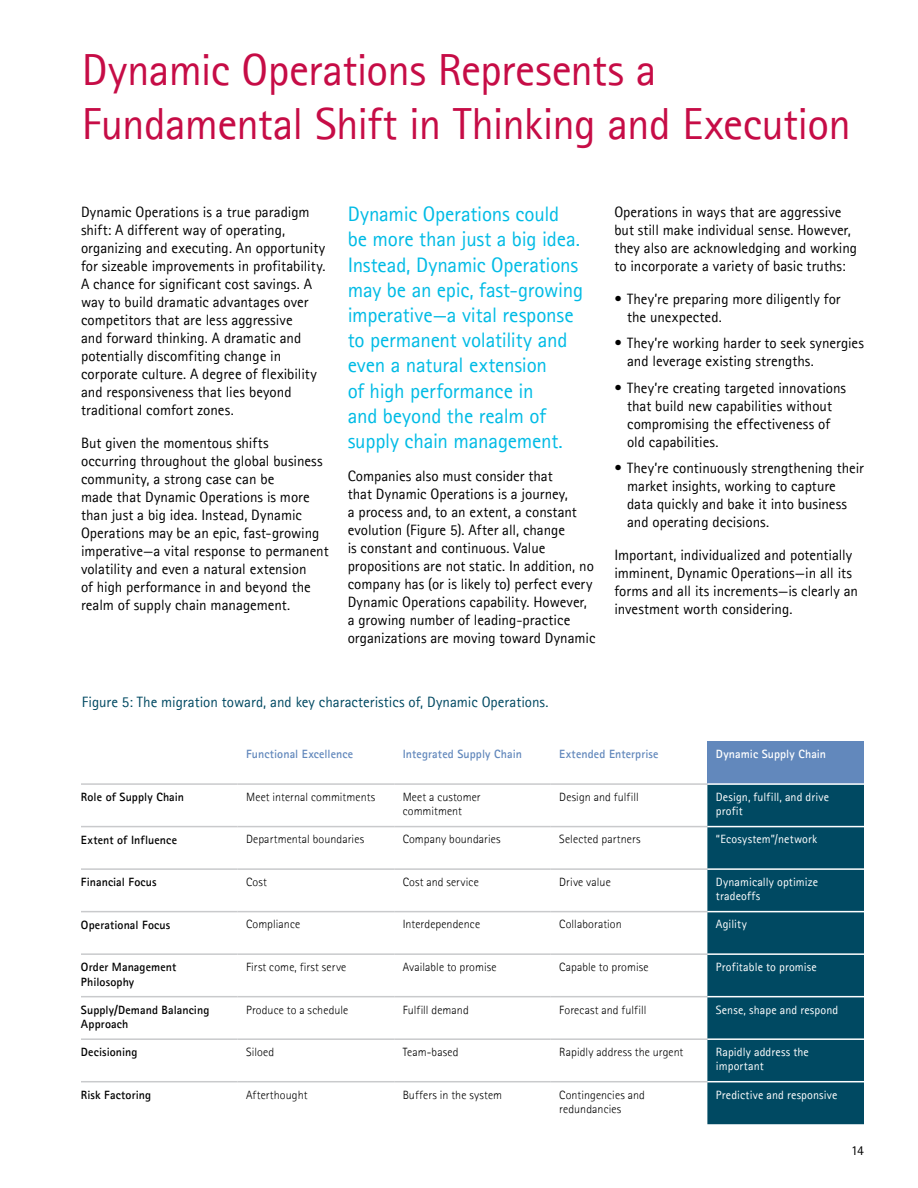
<style>
.page{position:relative;width:918px;height:1188px;background:#fff}
.page>*{position:absolute;margin:0;border:0;box-sizing:border-box;transform-origin:0 0}
.t1{font:45px/54px "Agfa Rotis Sans Serif";letter-spacing:-.015em;color:#c60c46}
.t2{font:21px/25.2px "Agfa Rotis Sans Serif";letter-spacing:-.01em;color:#00bbe5}
.t3{font:15px/18px "Agfa Rotis Sans Serif";color:#000}
.t4{font:15px "Agfa Rotis Sans Serif";color:#004962}
.t5{font:13.5px "Agfa Rotis Sans Serif";color:#000}
.t6{font:300 12px/14.4px "Agfa Rotis Sans Serif";letter-spacing:.01em;color:#000}
.t7{font:12px/14.4px "Agfa Rotis Sans Serif";letter-spacing:.01em;color:#fff}
.t8{font:700 12px/14.4px "Agfa Rotis Sans Serif";letter-spacing:.01em;color:#000}
.t9{font:700 12px "Agfa Rotis Sans Serif";letter-spacing:.01em;color:#6288bc}
.t10{font:700 12px "Agfa Rotis Sans Serif";letter-spacing:.005em;color:#fff}
</style>
<div class="page">
<div style="left:707px;top:742px;width:157px;height:42px;background:#6288bc"></div>
<div style="left:707px;top:785px;width:157px;height:339px;background:#004962"></div>
<hr style="left:81px;top:783px;width:157px;height:2px;background:#c9cacc">
<hr style="left:238px;top:783px;width:156px;height:2px;background:#c9cacc">
<hr style="left:394px;top:783px;width:157px;height:2px;background:#c9cacc">
<hr style="left:551px;top:783px;width:156px;height:2px;background:#c9cacc">
<hr style="left:81px;top:826px;width:157px;height:1px;background:#c9cacc">
<hr style="left:238px;top:826px;width:156px;height:1px;background:#c9cacc">
<hr style="left:394px;top:826px;width:157px;height:1px;background:#c9cacc">
<hr style="left:551px;top:826px;width:156px;height:1px;background:#c9cacc">
<hr style="left:81px;top:868px;width:157px;height:2px;background:#c9cacc">
<hr style="left:238px;top:868px;width:156px;height:2px;background:#c9cacc">
<hr style="left:394px;top:868px;width:157px;height:2px;background:#c9cacc">
<hr style="left:551px;top:868px;width:156px;height:2px;background:#c9cacc">
<hr style="left:81px;top:911px;width:157px;height:1px;background:#c9cacc">
<hr style="left:238px;top:911px;width:156px;height:1px;background:#c9cacc">
<hr style="left:394px;top:911px;width:157px;height:1px;background:#c9cacc">
<hr style="left:551px;top:911px;width:156px;height:1px;background:#c9cacc">
<hr style="left:81px;top:953px;width:157px;height:2px;background:#c9cacc">
<hr style="left:238px;top:953px;width:156px;height:2px;background:#c9cacc">
<hr style="left:394px;top:953px;width:157px;height:2px;background:#c9cacc">
<hr style="left:551px;top:953px;width:156px;height:2px;background:#c9cacc">
<hr style="left:81px;top:996px;width:157px;height:1px;background:#c9cacc">
<hr style="left:238px;top:996px;width:156px;height:1px;background:#c9cacc">
<hr style="left:394px;top:996px;width:157px;height:1px;background:#c9cacc">
<hr style="left:551px;top:996px;width:156px;height:1px;background:#c9cacc">
<hr style="left:81px;top:1038px;width:157px;height:2px;background:#c9cacc">
<hr style="left:238px;top:1038px;width:156px;height:2px;background:#c9cacc">
<hr style="left:394px;top:1038px;width:157px;height:2px;background:#c9cacc">
<hr style="left:551px;top:1038px;width:156px;height:2px;background:#c9cacc">
<hr style="left:81px;top:1081px;width:157px;height:1px;background:#c9cacc">
<hr style="left:238px;top:1081px;width:156px;height:1px;background:#c9cacc">
<hr style="left:394px;top:1081px;width:157px;height:1px;background:#c9cacc">
<hr style="left:551px;top:1081px;width:156px;height:1px;background:#c9cacc">
<hr style="left:707px;top:783px;width:157px;height:2px;background:#fff">
<hr style="left:707px;top:826px;width:157px;height:1px;background:#fff">
<hr style="left:707px;top:868px;width:157px;height:2px;background:#fff">
<hr style="left:707px;top:911px;width:157px;height:1px;background:#fff">
<hr style="left:707px;top:953px;width:157px;height:2px;background:#fff">
<hr style="left:707px;top:996px;width:157px;height:1px;background:#fff">
<hr style="left:707px;top:1038px;width:157px;height:2px;background:#fff">
<hr style="left:707px;top:1081px;width:157px;height:1px;background:#fff">
<h1 class="t1" style="left:82px;top:42px;width:771px">Dynamic Operations Represents a<br>Fundamental Shift in Thinking and Execution</h1>
<p class="t3" style="left:81px;top:203px;width:246px">Dynamic Operations is a true paradigm shift: A different way of operating, organizing and executing. An opportunity for sizeable improvements in profitability.<br>A chance for significant cost savings. A way to build dramatic advantages over competitors that are less aggressive<br>and forward thinking. A dramatic and potentially discomfiting change in corporate culture. A degree of flexibility and responsiveness that lies beyond traditional comfort zones.</p>
<p class="t3" style="left:81px;top:434px;width:249px">But given the momentous shifts<br>occurring throughout the global business community, a strong case can be<br>made that Dynamic Operations is more than just a big idea. Instead, Dynamic Operations may be an epic, fast-growing imperative—a vital response to permanent volatility and even a natural extension<br>of high performance in and beyond the realm of supply chain management.</p>
<p class="t2" style="left:348px;top:201px;width:237px">Dynamic Operations could be more than just a big idea.<br>Instead, Dynamic Operations may be an epic, fast-growing imperative—a vital response to permanent volatility and even a natural extension<br>of high performance in<br>and beyond the realm of supply chain management.</p>
<p class="t3" style="left:348px;top:467px;width:249px">Companies also must consider that<br>that Dynamic Operations is a journey,<br>a process and, to an extent, a constant evolution (Figure 5). After all, change<br>is constant and continuous. Value propositions are not static. In addition, no company has (or is likely to) perfect every Dynamic Operations capability. However, a growing number of leading-practice organizations are moving toward Dynamic</p>
<p class="t3" style="left:614px;top:203px;width:244px">Operations in ways that are aggressive but still make individual sense. However, they also are acknowledging and working to incorporate a variety of basic truths:</p>
<p class="t3" style="left:627px;top:290px;width:215px;text-indent:-13px">• They’re preparing more diligently for the unexpected.</p>
<p class="t3" style="left:627px;top:334px;width:238px;text-indent:-13px">• They’re working harder to seek synergies and leverage existing strengths.</p>
<p class="t3" style="left:627px;top:379px;width:221px;text-indent:-13px">• They’re creating targeted innovations that build new capabilities without compromising the effectiveness of old capabilities.</p>
<p class="t3" style="left:627px;top:459px;width:238px;text-indent:-13px">• They’re continuously strengthening their market insights, working to capture data quickly and bake it into business and operating decisions.</p>
<p class="t3" style="left:614px;top:546px;width:245px">Important, individualized and potentially imminent, Dynamic Operations—in all its forms and all its increments—is clearly an investment worth considering.</p>
<p class="t4" style="left:82px;top:693px;width:468px">Figure 5: The migration toward, and key characteristics of, Dynamic Operations.</p>
<p class="t9" style="left:246px;top:747px;width:109px">Functional Excellence</p>
<p class="t9" style="left:403px;top:747px;width:121px">Integrated Supply Chain</p>
<p class="t9" style="left:559px;top:747px;width:101px">Extended Enterprise</p>
<p class="t10" style="left:716px;top:747px;width:112px">Dynamic Supply Chain</p>
<p class="t8" style="left:81px;top:790px;width:105px">Role of Supply Chain</p>
<p class="t6" style="left:246px;top:789px;width:131px">Meet internal commitments</p>
<p class="t6" style="left:403px;top:789px;width:80px">Meet a customer commitment</p>
<p class="t6" style="left:559px;top:789px;width:81px">Design and fulfill</p>
<p class="t7" style="left:716px;top:789px;width:115px">Design, fulfill, and drive profit</p>
<p class="t8" style="left:81px;top:832px;width:98px">Extent of Influence</p>
<p class="t6" style="left:246px;top:832px;width:120px">Departmental boundaries</p>
<p class="t6" style="left:403px;top:832px;width:99px">Company boundaries</p>
<p class="t6" style="left:559px;top:832px;width:83px">Selected partners</p>
<p class="t7" style="left:716px;top:832px;width:103px">“Ecosystem”/network</p>
<p class="t8" style="left:81px;top:875px;width:77px">Financial Focus</p>
<p class="t6" style="left:246px;top:874px;width:22px">Cost</p>
<p class="t6" style="left:403px;top:874px;width:78px">Cost and service</p>
<p class="t6" style="left:559px;top:874px;width:53px">Drive value</p>
<p class="t7" style="left:716px;top:875px;width:104px">Dynamically optimize tradeoffs</p>
<p class="t8" style="left:81px;top:917px;width:91px">Operational Focus</p>
<p class="t6" style="left:246px;top:917px;width:56px">Compliance</p>
<p class="t6" style="left:403px;top:917px;width:79px">Interdependence</p>
<p class="t6" style="left:559px;top:917px;width:64px">Collaboration</p>
<p class="t7" style="left:716px;top:917px;width:32px">Agility</p>
<p class="t8" style="left:81px;top:960px;width:97px">Order Management<br>Philosophy</p>
<p class="t6" style="left:246px;top:960px;width:102px">First come, first serve</p>
<p class="t6" style="left:403px;top:960px;width:95px">Available to promise</p>
<p class="t6" style="left:559px;top:960px;width:91px">Capable to promise</p>
<p class="t7" style="left:716px;top:960px;width:102px">Profitable to promise</p>
<p class="t8" style="left:81px;top:1002px;width:130px">Supply/Demand Balancing<br>Approach</p>
<p class="t6" style="left:246px;top:1002px;width:104px">Produce to a schedule</p>
<p class="t6" style="left:403px;top:1002px;width:68px">Fulfill demand</p>
<p class="t6" style="left:559px;top:1002px;width:89px">Forecast and fulfill</p>
<p class="t7" style="left:716px;top:1002px;width:124px">Sense, shape and respond</p>
<p class="t8" style="left:81px;top:1045px;width:58px">Decisioning</p>
<p class="t6" style="left:246px;top:1045px;width:30px">Siloed</p>
<p class="t6" style="left:403px;top:1045px;width:57px">Team-based</p>
<p class="t6" style="left:559px;top:1045px;width:126px">Rapidly address the urgent</p>
<p class="t7" style="left:716px;top:1045px;width:95px">Rapidly address the important</p>
<p class="t8" style="left:81px;top:1087px;width:72px">Risk Factoring</p>
<p class="t6" style="left:246px;top:1087px;width:63px">Afterthought</p>
<p class="t6" style="left:403px;top:1087px;width:101px">Buffers in the system</p>
<p class="t6" style="left:559px;top:1087px;width:87px">Contingencies and redundancies</p>
<p class="t7" style="left:716px;top:1087px;width:123px">Predictive and responsive</p>
<p class="t5" style="left:851px;top:1142px;width:14px">14</p>
</div>
